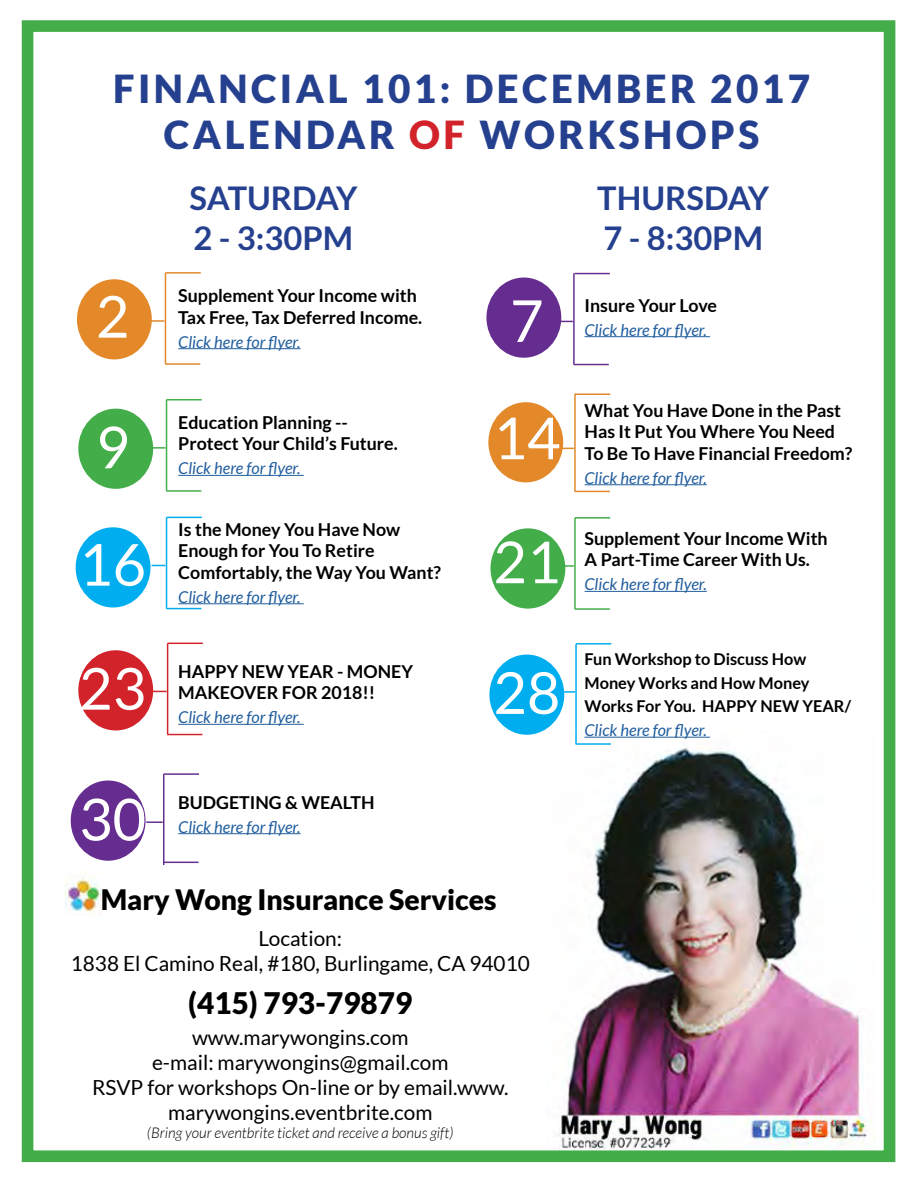
<style>
.page{position:relative;width:918px;height:1188px;background:#fff}
.page>*{position:absolute;margin:0;border:0;box-sizing:border-box;transform-origin:0 0}
.t1{font:57.9px "Lato";color:#fff}
.t2{font:900 38.55px "Lato";letter-spacing:.09em;color:#25408f}
.t3{font:700 32.7px "Lato";color:#25408f}
.t4{font:900 29.7px "Lato";color:#000}
.t5{font:900 28.2px "Lato";color:#000}
.t6{font:20.85px/24.9px "Lato";color:#000;text-align:center}
.t7{font:700 17.85px/21.5px "Lato";color:#000}
.t8{font:italic 16.35px "Lato";color:#215e9e}
.t9{font:700 16.35px/23.7px "Lato";color:#000}
.t10{font:italic 300 14.85px "Lato";color:#000}
.s1{color:#d2232a}
</style>
<div class="page">
<div style="left:71px;top:781px;width:75px;height:80px;background:#662d91;border-radius:50%"></div>
<svg style="left:146px;top:821px;width:17px;height:2px"></svg>
<hr style="left:164px;top:773px;width:35px;height:2px;background:#662d91">
<hr style="left:163px;top:862px;width:36px;height:1px;background:#662d91">
<hr style="left:163px;top:774px;width:1px;height:91px;background:#662d91">
<img style="left:556px;top:736px;width:320px;height:412px">
<hr style="left:178px;top:348px;width:123px;height:1px;background:#215e9e">
<hr style="left:178px;top:475px;width:126px;height:1px;background:#215e9e">
<hr style="left:178px;top:603px;width:126px;height:1px;background:#215e9e">
<hr style="left:178px;top:724px;width:126px;height:1px;background:#215e9e">
<hr style="left:178px;top:833px;width:123px;height:1px;background:#215e9e">
<div style="left:77px;top:279px;width:75px;height:80px;background:#e3892a;border-radius:50%"></div>
<div style="left:76px;top:527px;width:74px;height:81px;background:#00aeef;border-radius:50%"></div>
<div style="left:78px;top:409px;width:75px;height:80px;background:#42ad49;border-radius:50%"></div>
<div style="left:78px;top:650px;width:75px;height:80px;background:#d2232a;border-radius:50%"></div>
<div style="left:489px;top:655px;width:75px;height:80px;background:#00aeef;border-radius:50%"></div>
<div style="left:488px;top:402px;width:75px;height:80px;background:#e3892a;border-radius:50%"></div>
<div style="left:491px;top:528px;width:74px;height:81px;background:#42ad49;border-radius:50%"></div>
<svg style="left:151px;top:320px;width:13px;height:2px"></svg>
<hr style="left:165px;top:272px;width:36px;height:2px;background:#e3892a">
<hr style="left:165px;top:363px;width:35px;height:2px;background:#e3892a">
<hr style="left:165px;top:273px;width:1px;height:91px;background:#e3892a">
<svg style="left:153px;top:447px;width:12px;height:2px"></svg>
<hr style="left:167px;top:399px;width:35px;height:1px;background:#42ad49">
<hr style="left:166px;top:490px;width:35px;height:2px;background:#42ad49">
<hr style="left:166px;top:400px;width:1px;height:91px;background:#42ad49">
<svg style="left:152px;top:565px;width:13px;height:1px"></svg>
<hr style="left:167px;top:517px;width:35px;height:1px;background:#00aeef">
<hr style="left:166px;top:608px;width:35px;height:1px;background:#00aeef">
<hr style="left:166px;top:517px;width:1px;height:91px;background:#00aeef">
<svg style="left:153px;top:691px;width:14px;height:1px"></svg>
<hr style="left:168px;top:643px;width:35px;height:1px;background:#d2232a">
<hr style="left:167px;top:734px;width:35px;height:1px;background:#d2232a">
<hr style="left:167px;top:643px;width:1px;height:91px;background:#d2232a">
<hr style="left:585px;top:336px;width:125px;height:1px;background:#215e9e">
<hr style="left:585px;top:484px;width:122px;height:1px;background:#215e9e">
<hr style="left:585px;top:591px;width:122px;height:1px;background:#215e9e">
<hr style="left:585px;top:737px;width:125px;height:1px;background:#215e9e">
<svg style="left:561px;top:321px;width:12px;height:1px"></svg>
<hr style="left:573px;top:364px;width:36px;height:1px;background:#662d91">
<hr style="left:573px;top:273px;width:2px;height:91px;background:#662d91">
<hr style="left:575px;top:393px;width:35px;height:2px;background:#e3892a">
<hr style="left:575px;top:491px;width:35px;height:1px;background:#e3892a">
<hr style="left:574px;top:394px;width:2px;height:97px;background:#e3892a">
<svg style="left:565px;top:565px;width:9px;height:2px"></svg>
<hr style="left:575px;top:517px;width:35px;height:2px;background:#42ad49">
<hr style="left:575px;top:608px;width:35px;height:2px;background:#42ad49">
<hr style="left:574px;top:518px;width:2px;height:91px;background:#42ad49">
<svg style="left:564px;top:691px;width:11px;height:2px"></svg>
<hr style="left:576px;top:643px;width:35px;height:2px;background:#00aeef">
<hr style="left:576px;top:743px;width:35px;height:2px;background:#00aeef">
<hr style="left:575px;top:644px;width:2px;height:100px;background:#00aeef">
<div style="left:22px;top:20px;width:873px;height:1142px;border:12px solid #42ad49"></div>
<div style="left:486px;top:278px;width:75px;height:80px;background:#662d91;border-radius:50%"></div>
<hr style="left:575px;top:273px;width:35px;height:1px;background:#662d91">
<img style="left:66px;top:875px;width:36px;height:39px">
<p class="t2" style="left:113px;top:66px;width:699px">FINANCIAL 101: DECEMBER 2017</p>
<p class="t2" style="left:164px;top:113px;width:597px">CALENDAR <span class="s1">OF</span> WORKSHOPS</p>
<p class="t1" style="left:96px;top:284px;width:35px">2</p>
<p class="t1" style="left:96px;top:415px;width:35px">9</p>
<p class="t1" style="left:79px;top:532px;width:69px">16</p>
<p class="t1" style="left:79px;top:656px;width:69px">23</p>
<p class="t1" style="left:79px;top:787px;width:69px">30</p>
<p class="t3" style="left:189px;top:180px;width:170px">SATURDAY</p>
<p class="t3" style="left:597px;top:180px;width:174px">THURSDAY</p>
<p class="t3" style="left:194px;top:219px;width:161px">2 - 3:30PM</p>
<p class="t3" style="left:604px;top:219px;width:161px">7 - 8:30PM</p>
<p class="t7" style="left:178px;top:285px;width:240px">Supplement Your Income with</p>
<p class="t7" style="left:178px;top:306px;width:245px">Tax Free, Tax Deferred Income.</p>
<p class="t8" style="left:178px;top:333px;width:124px">Click here for flyer.</p>
<p class="t7" style="left:178px;top:412px;width:171px">Education Planning --</p>
<p class="t7" style="left:178px;top:433px;width:221px">Protect Your Child’s Future.</p>
<p class="t8" style="left:178px;top:459px;width:124px">Click here for flyer.</p>
<p class="t7" style="left:178px;top:519px;width:224px">Is the Money You Have Now</p>
<p class="t7" style="left:178px;top:540px;width:198px">Enough for You To Retire</p>
<p class="t7" style="left:178px;top:561px;width:264px">Comfortably, the Way You Want?</p>
<p class="t8" style="left:178px;top:588px;width:124px">Click here for flyer.</p>
<p class="t7" style="left:178px;top:661px;width:236px">HAPPY NEW YEAR - MONEY<br>MAKEOVER FOR 2018!!</p>
<p class="t8" style="left:178px;top:708px;width:124px">Click here for flyer.</p>
<p class="t7" style="left:178px;top:791px;width:198px">BUDGETING &amp; WEALTH</p>
<p class="t8" style="left:178px;top:818px;width:124px">Click here for flyer.</p>
<p class="t1" style="left:510px;top:289px;width:35px">7</p>
<p class="t1" style="left:493px;top:406px;width:69px">14</p>
<p class="t1" style="left:493px;top:530px;width:69px">21</p>
<p class="t1" style="left:493px;top:661px;width:69px">28</p>
<p class="t7" style="left:585px;top:294px;width:134px">Insure Your Love</p>
<p class="t8" style="left:585px;top:321px;width:124px">Click here for flyer.</p>
<p class="t7" style="left:585px;top:400px;width:258px">What You Have Done in the Past</p>
<p class="t7" style="left:585px;top:421px;width:252px">Has It Put You Where You Need</p>
<p class="t7" style="left:585px;top:442px;width:269px">To Be To Have Financial Freedom?</p>
<p class="t8" style="left:585px;top:469px;width:124px">Click here for flyer.</p>
<p class="t7" style="left:585px;top:528px;width:245px">Supplement Your Income With<br>A Part-Time Career With Us.</p>
<p class="t8" style="left:585px;top:575px;width:124px">Click here for flyer.</p>
<p class="t9" style="left:585px;top:647px;width:268px">Fun Workshop to Discuss How<br>Money Works and How Money<br>Works For You. HAPPY NEW YEAR/</p>
<p class="t8" style="left:585px;top:721px;width:124px">Click here for flyer.</p>
<p class="t5" style="left:101px;top:884px;width:397px">Mary Wong Insurance Services</p>
<p class="t6" style="left:259px;top:926px;width:85px">Location:</p>
<p class="t6" style="left:71px;top:951px;width:461px">1838 El Camino Real, #180, Burlingame, CA 94010</p>
<p class="t4" style="left:188px;top:985px;width:226px">(415) 793-79879</p>
<p class="t6" style="left:192px;top:1025px;width:218px">www.marywongins.com</p>
<p class="t6" style="left:152px;top:1050px;width:298px">e-mail: marywongins@gmail.com</p>
<p class="t6" style="left:92px;top:1075px;width:418px">RSVP for workshops On-line or by email.www. marywongins.eventbrite.com</p>
<p class="t10" style="left:147px;top:1125px;width:308px">(Bring your eventbrite ticket and receive a bonus gift)</p>
</div>
